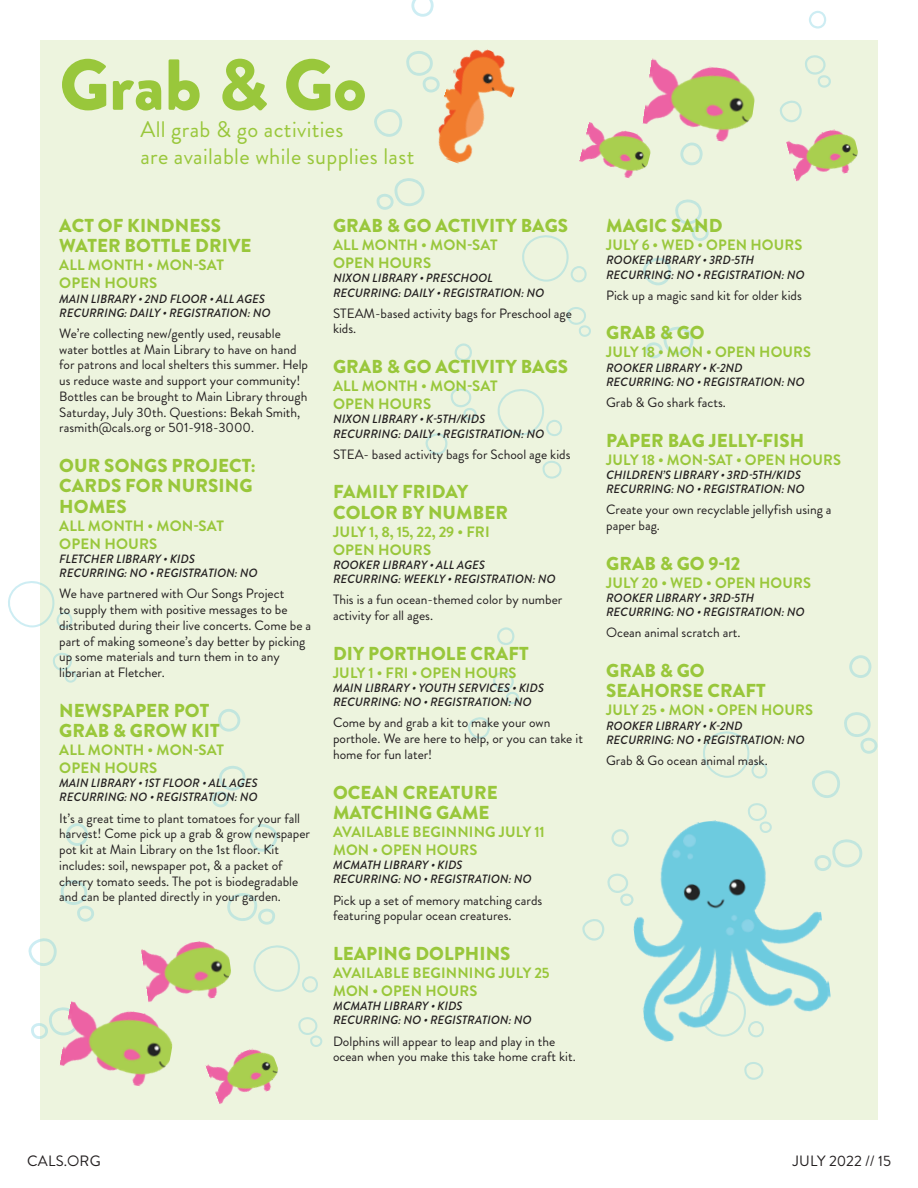
<style>
.page{position:relative;width:918px;height:1188px;background:#fff}
.page>*{position:absolute;margin:0;border:0;box-sizing:border-box;transform-origin:0 0}
.t1{font:900 72px "Brandon Grotesque";letter-spacing:-.005em;color:#99c73b}
.t2{font:22.5px/27px "Brandon Grotesque";letter-spacing:.015em;color:#99c73b}
.t3{font:900 18.75px/20.2px "Brandon Grotesque";letter-spacing:.005em;color:#99c73b}
.t4{font:700 15px/18px "Brandon Grotesque";letter-spacing:.01em;color:#99c73b}
.t5{font:15px "Brandon Grotesque";color:#231f20}
.t6{font:15px "Brandon Grotesque";letter-spacing:.02em;color:#231f20}
.t7{font:13.5px/15.8px "Brandon Grotesque";color:#231f20}
.t8{font:italic 500 12px/14.2px "Brandon Grotesque";letter-spacing:.005em;color:#231f20}
</style>
<div class="page">
<div style="left:40px;top:40px;width:838px;height:1080px;background:#edf4de"></div>
<svg style="left:53px;top:653px;width:24px;height:30px"></svg>
<svg style="left:8px;top:581px;width:65px;height:47px"></svg>
<svg style="left:298px;top:1017px;width:25px;height:30px"></svg>
<svg style="left:253px;top:945px;width:65px;height:48px"></svg>
<svg style="left:468px;top:717px;width:22px;height:22px"></svg>
<svg style="left:493px;top:672px;width:26px;height:32px"></svg>
<svg style="left:497px;top:627px;width:18px;height:18px"></svg>
<svg style="left:249px;top:824px;width:29px;height:28px"></svg>
<svg style="left:212px;top:766px;width:34px;height:41px"></svg>
<svg style="left:227px;top:893px;width:48px;height:32px"></svg>
<svg style="left:218px;top:709px;width:22px;height:23px"></svg>
<svg style="left:28px;top:938px;width:29px;height:28px"></svg>
<svg style="left:60px;top:880px;width:34px;height:42px"></svg>
<svg style="left:31px;top:1008px;width:27px;height:31px"></svg>
<svg style="left:66px;top:823px;width:22px;height:23px"></svg>
<svg style="left:812px;top:770px;width:28px;height:28px"></svg>
<svg style="left:844px;top:712px;width:34px;height:42px"></svg>
<svg style="left:834px;top:839px;width:29px;height:29px"></svg>
<svg style="left:849px;top:655px;width:23px;height:23px"></svg>
<svg style="left:374px;top:109px;width:28px;height:28px"></svg>
<svg style="left:406px;top:51px;width:18px;height:37px"></svg>
<svg style="left:376px;top:178px;width:49px;height:32px"></svg>
<svg style="left:411px;top:0;width:23px;height:17px"></svg>
<svg style="left:643px;top:257px;width:28px;height:28px"></svg>
<svg style="left:675px;top:199px;width:34px;height:42px"></svg>
<svg style="left:645px;top:326px;width:49px;height:32px"></svg>
<svg style="left:680px;top:145px;width:23px;height:20px"></svg>
<svg style="left:744px;top:1062px;width:20px;height:18px"></svg>
<svg style="left:542px;top:460px;width:20px;height:19px"></svg>
<svg style="left:497px;top:389px;width:65px;height:47px"></svg>
<svg style="left:748px;top:803px;width:19px;height:7px"></svg>
<svg style="left:703px;top:731px;width:65px;height:48px"></svg>
<svg style="left:567px;top:307px;width:24px;height:30px"></svg>
<svg style="left:522px;top:235px;width:65px;height:47px"></svg>
<svg style="left:582px;top:919px;width:22px;height:22px"></svg>
<svg style="left:607px;top:873px;width:16px;height:32px"></svg>
<svg style="left:611px;top:829px;width:12px;height:18px"></svg>
<svg style="left:780px;top:100px;width:22px;height:22px"></svg>
<svg style="left:805px;top:55px;width:26px;height:33px"></svg>
<svg style="left:809px;top:11px;width:17px;height:18px"></svg>
<svg style="left:425px;top:433px;width:23px;height:22px"></svg>
<svg style="left:450px;top:388px;width:27px;height:32px"></svg>
<svg style="left:455px;top:343px;width:17px;height:18px"></svg>
<img style="left:424px;top:49px;width:91px;height:115px">
<img style="left:205px;top:1048px;width:73px;height:56px">
<img style="left:786px;top:129px;width:72px;height:53px">
<img style="left:579px;top:122px;width:72px;height:56px">
<img style="left:141px;top:941px;width:90px;height:60px">
<img style="left:58px;top:1001px;width:115px;height:85px">
<img style="left:642px;top:58px;width:113px;height:87px">
<img style="left:623px;top:810px;width:211px;height:232px">
<h1 class="t1" style="left:59px;top:34px;width:309px">Grab &amp; Go</h1>
<h2 class="t2" style="left:140px;top:116px;width:275px">All grab &amp; go activities<br>are available while supplies last</h2>
<h3 class="t3" style="left:59px;top:216px;width:194px">ACT OF KINDNESS<br>WATER BOTTLE DRIVE</h3>
<p class="t4" style="left:59px;top:256px;width:166px">ALL MONTH • MON-SAT<br>OPEN HOURS</p>
<p class="t8" style="left:59px;top:291px;width:214px">MAIN LIBRARY • 2ND FLOOR • ALL AGES<br>RECURRING: DAILY • REGISTRATION: NO</p>
<p class="t7" style="left:59px;top:326px;width:250px">We’re collecting new/gently used, reusable water bottles at Main Library to have on hand for patrons and local shelters this summer. Help us reduce waste and support your community!<br>Bottles can be brought to Main Library through Saturday, July 30th. Questions: Bekah Smith, rasmith@cals.org or 501-918-3000.</p>
<h3 class="t3" style="left:59px;top:456px;width:198px">OUR SONGS PROJECT:<br>CARDS FOR NURSING<br>HOMES</h3>
<p class="t4" style="left:59px;top:517px;width:166px">ALL MONTH • MON-SAT<br>OPEN HOURS</p>
<p class="t8" style="left:59px;top:552px;width:201px">FLETCHER LIBRARY • KIDS<br>RECURRING: NO • REGISTRATION: NO</p>
<p class="t7" style="left:59px;top:586px;width:253px">We have partnered with Our Songs Project<br>to supply them with positive messages to be distributed during their live concerts. Come be a part of making someone’s day better by picking up some materials and turn them in to any librarian at Fletcher.</p>
<h3 class="t3" style="left:59px;top:700px;width:162px">NEWSPAPER POT<br>GRAB &amp; GROW KIT</h3>
<p class="t4" style="left:59px;top:741px;width:166px">ALL MONTH • MON-SAT<br>OPEN HOURS</p>
<p class="t8" style="left:59px;top:776px;width:201px">MAIN LIBRARY • 1ST FLOOR • ALL AGES<br>RECURRING: NO • REGISTRATION: NO</p>
<p class="t7" style="left:59px;top:810px;width:252px">It’s a great time to plant tomatoes for your fall harvest! Come pick up a grab &amp; grow newspaper pot kit at Main Library on the 1st floor. Kit includes: soil, newspaper pot, &amp; a packet of cherry tomato seeds. The pot is biodegradable and can be planted directly in your garden.</p>
<h3 class="t3" style="left:333px;top:216px;width:237px">GRAB &amp; GO ACTIVITY BAGS</h3>
<p class="t4" style="left:333px;top:236px;width:166px">ALL MONTH • MON-SAT<br>OPEN HOURS</p>
<p class="t8" style="left:333px;top:271px;width:214px">NIXON LIBRARY • PRESCHOOL<br>RECURRING: DAILY • REGISTRATION: NO</p>
<p class="t7" style="left:333px;top:305px;width:240px">STEAM-based activity bags for Preschool age kids.</p>
<h3 class="t3" style="left:333px;top:357px;width:237px">GRAB &amp; GO ACTIVITY BAGS</h3>
<p class="t4" style="left:333px;top:377px;width:166px">ALL MONTH • MON-SAT<br>OPEN HOURS</p>
<p class="t8" style="left:333px;top:412px;width:214px">NIXON LIBRARY • K-5TH/KIDS<br>RECURRING: DAILY • REGISTRATION: NO</p>
<p class="t7" style="left:333px;top:446px;width:239px">STEA- based activity bags for School age kids</p>
<h3 class="t3" style="left:333px;top:482px;width:176px">FAMILY FRIDAY<br>COLOR BY NUMBER</h3>
<p class="t4" style="left:333px;top:523px;width:158px">JULY 1, 8, 15, 22, 29 • FRI<br>OPEN HOURS</p>
<p class="t8" style="left:333px;top:558px;width:225px">ROOKER LIBRARY • ALL AGES<br>RECURRING: WEEKLY • REGISTRATION: NO</p>
<p class="t7" style="left:333px;top:592px;width:231px">This is a fun ocean-themed color by number activity for all ages.</p>
<h3 class="t3" style="left:333px;top:643px;width:197px">DIY PORTHOLE CRAFT</h3>
<p class="t4" style="left:333px;top:664px;width:185px">JULY 1 • FRI • OPEN HOURS</p>
<p class="t8" style="left:333px;top:681px;width:213px">MAIN LIBRARY • YOUTH SERVICES • KIDS<br>RECURRING: NO • REGISTRATION: NO</p>
<p class="t7" style="left:333px;top:715px;width:251px">Come by and grab a kit to make your own porthole. We are here to help, or you can take it home for fun later!</p>
<h3 class="t3" style="left:333px;top:782px;width:166px">OCEAN CREATURE<br>MATCHING GAME</h3>
<p class="t4" style="left:333px;top:823px;width:213px">AVAILABLE BEGINNING JULY 11<br>MON • OPEN HOURS</p>
<p class="t8" style="left:333px;top:858px;width:201px">MCMATH LIBRARY • KIDS<br>RECURRING: NO • REGISTRATION: NO</p>
<p class="t7" style="left:333px;top:892px;width:211px">Pick up a set of memory matching cards featuring popular ocean creatures.</p>
<h3 class="t3" style="left:333px;top:944px;width:179px">LEAPING DOLPHINS</h3>
<p class="t4" style="left:333px;top:964px;width:218px">AVAILABLE BEGINNING JULY 25<br>MON • OPEN HOURS</p>
<p class="t8" style="left:333px;top:999px;width:201px">MCMATH LIBRARY • KIDS<br>RECURRING: NO • REGISTRATION: NO</p>
<p class="t7" style="left:333px;top:1033px;width:244px">Dolphins will appear to leap and play in the ocean when you make this take home craft kit.</p>
<h3 class="t3" style="left:606px;top:216px;width:118px">MAGIC SAND</h3>
<p class="t4" style="left:606px;top:236px;width:198px">JULY 6 • WED • OPEN HOURS</p>
<p class="t8" style="left:606px;top:253px;width:201px">ROOKER LIBRARY • 3RD-5TH<br>RECURRING: NO • REGISTRATION: NO</p>
<p class="t7" style="left:606px;top:287px;width:197px">Pick up a magic sand kit for older kids</p>
<h3 class="t3" style="left:606px;top:323px;width:100px">GRAB &amp; GO</h3>
<p class="t4" style="left:606px;top:343px;width:207px">JULY 18 • MON • OPEN HOURS</p>
<p class="t8" style="left:606px;top:361px;width:201px">ROOKER LIBRARY • K-2ND<br>RECURRING: NO • REGISTRATION: NO</p>
<p class="t7" style="left:606px;top:395px;width:121px">Grab &amp; Go shark facts.</p>
<h3 class="t3" style="left:606px;top:430px;width:200px">PAPER BAG JELLY-FISH</h3>
<p class="t4" style="left:606px;top:451px;width:236px">JULY 18 • MON-SAT • OPEN HOURS</p>
<p class="t8" style="left:606px;top:468px;width:201px">CHILDREN’S LIBRARY • 3RD-5TH/KIDS<br>RECURRING: NO • REGISTRATION: NO</p>
<p class="t7" style="left:606px;top:502px;width:227px">Create your own recyclable jellyfish using a paper bag.</p>
<h3 class="t3" style="left:606px;top:553px;width:136px">GRAB &amp; GO 9-12</h3>
<p class="t4" style="left:606px;top:574px;width:206px">JULY 20 • WED • OPEN HOURS</p>
<p class="t8" style="left:606px;top:591px;width:201px">ROOKER LIBRARY • 3RD-5TH<br>RECURRING: NO • REGISTRATION: NO</p>
<p class="t7" style="left:606px;top:625px;width:136px">Ocean animal scratch art.</p>
<h3 class="t3" style="left:606px;top:661px;width:161px">GRAB &amp; GO<br>SEAHORSE CRAFT</h3>
<p class="t4" style="left:606px;top:701px;width:208px">JULY 25 • MON • OPEN HOURS</p>
<p class="t8" style="left:606px;top:719px;width:201px">ROOKER LIBRARY • K-2ND<br>RECURRING: NO • REGISTRATION: NO</p>
<p class="t7" style="left:606px;top:753px;width:163px">Grab &amp; Go ocean animal mask.</p>
<p class="t6" style="left:27px;top:1150px;width:75px">CALS.ORG</p>
<p class="t5" style="left:793px;top:1150px;width:100px">JULY 2022 // 15</p>
</div>
